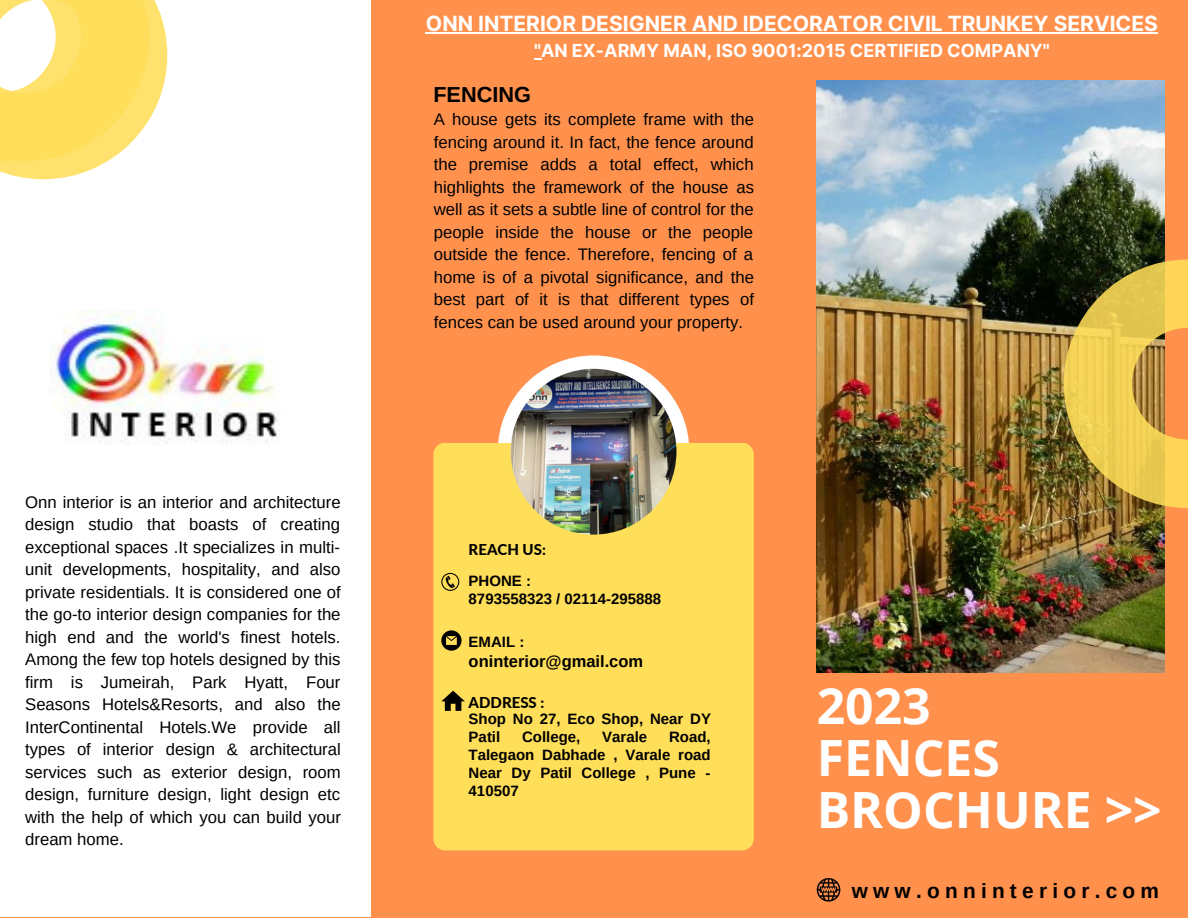
<style>
.page{position:relative;width:1188px;height:918px;background:#ff914d}
.page>*{position:absolute;margin:0;border:0;box-sizing:border-box;transform-origin:0 0}
.t1{font:700 49.95px/51.8px "Open Sans";color:#fff}
.t2{font:700 21.75px "Arimo";color:#000}
.t3{font:700 21px "Inter";color:#fff}
.t4{font:700 20.85px "Arimo";letter-spacing:.255em;color:#000}
.t5{font:700 18px "Inter";color:#fff}
.t6{font:16.65px/22.5px "Arimo";color:#000;text-align:justify}
.t7{font:700 16.5px "Arimo";color:#000}
.t8{font:700 15px/18px "Arimo";color:#000}
.t9{font:800 15px "Lato";color:#000}
</style>
<div class="page">
<div style="left:0;top:0;width:370px;height:917px;background:#fff"></div>
<img style="left:817px;top:81px;width:347px;height:592px">
<div style="left:498px;top:355px;width:191px;height:192px;background:#fff;border-radius:50%"></div>
<div style="left:433px;top:443px;width:321px;height:407px;background:#ffde59;border-radius:12px"></div>
<img style="left:511px;top:369px;width:165px;height:166px;border-radius:50%">
<svg style="left:1064px;top:260px;width:124px;height:248px;background:#c8a545"></svg>
<img style="left:50px;top:311px;width:228px;height:133px">
<svg style="left:0;top:0;width:167px;height:179px"></svg>
<hr style="left:426px;top:32px;width:732px;height:1px;background:#fff">
<svg style="left:441px;top:573px;width:18px;height:18px"></svg>
<svg style="left:441px;top:630px;width:21px;height:21px"></svg>
<svg style="left:441px;top:691px;width:24px;height:20px"></svg>
<svg style="left:817px;top:878px;width:23px;height:24px"></svg>
<p class="t6" style="left:25px;top:491px;width:317px">Onn interior is an interior and architecture design studio that boasts of creating exceptional spaces .It specializes in multi&shy;unit developments, hospitality, and also private residentials. It is considered one of the go-to interior design companies for the high end and the world's finest hotels.<br>Among the few top hotels designed by this firm is Jumeirah, Park Hyatt, Four Seasons Hotels&amp;Resorts, and also the InterContinental Hotels.We provide all types of interior design &amp; architectural services such as exterior design, room design, furniture design, light design etc with the help of which you can build your dream home.</p>
<p class="t3" style="left:426px;top:11px;width:734px">ONN INTERIOR DESIGNER AND IDECORATOR CIVIL TRUNKEY SERVICES</p>
<p class="t5" style="left:534px;top:40px;width:517px">"AN EX-ARMY MAN, ISO 9001:2015 CERTIFIED COMPANY"</p>
<h2 class="t2" style="left:433px;top:82px;width:99px">FENCING</h2>
<p class="t6" style="left:434px;top:108px;width:322px">A house gets its complete frame with the fencing around it. In fact, the fence around the premise adds a total effect, which highlights the framework of the house as well as it sets a subtle line of control for the people inside the house or the people outside the fence. Therefore, fencing of a home is of a pivotal significance, and the best part of it is that different types of fences can be used around your property.</p>
<p class="t9" style="left:469px;top:541px;width:79px">REACH US:</p>
<p class="t8" style="left:469px;top:572px;width:194px">PHONE :<br>8793558323 / 02114-295888</p>
<p class="t8" style="left:469px;top:633px;width:57px">EMAIL :</p>
<p class="t7" style="left:469px;top:652px;width:176px">oninterior@gmail.com</p>
<p class="t9" style="left:469px;top:693px;width:77px">ADDRESS :</p>
<p class="t8" style="left:469px;top:710px;width:244px">Shop No 27, Eco Shop, Near DY<br>Patil</p>
<p class="t8" style="left:469px;top:728px;width:244px;text-align:justify;text-indent:200px">Road, Talegaon Dabhade , Varale road Near Dy Patil College , Pune - 410507</p>
<p class="t8" style="left:522px;top:728px;width:60px">College,</p>
<p class="t8" style="left:602px;top:728px;width:47px">Varale</p>
<h1 class="t1" style="left:817px;top:679px;width:346px">2023<br>FENCES<br>BROCHURE &gt;&gt;</h1>
<p class="t4" style="left:852px;top:879px;width:309px">www.onninterior.com</p>
</div>
